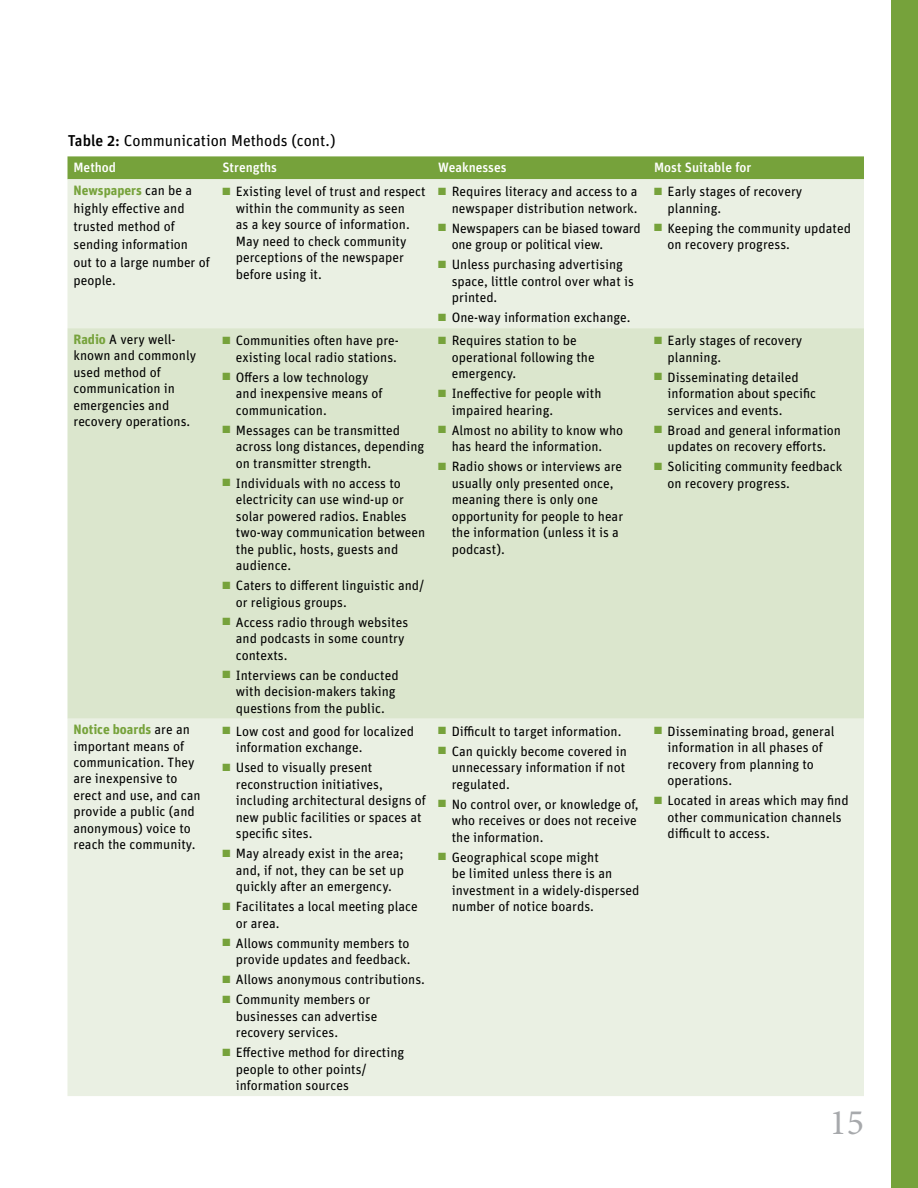
<style>
.page{position:relative;width:918px;height:1188px;background:#fff}
.page>*{position:absolute;margin:0;border:0;box-sizing:border-box;transform-origin:0 0}
.t1{font:36px "Minion Pro";color:#a7a9ac}
.t2{font:15.75px "Unit";color:#000}
.t3{font:13.5px/16.5px "Unit";color:#000}
.t4{font:500 13.5px "Unit";color:#fff}
.s1{font-weight:500}
.s2{font-weight:700;color:#76a23b}
.s3{color:#76a23b}
</style>
<div class="page">
<div style="left:891px;top:0;width:27px;height:1188px;background:#76a23b"></div>
<div style="left:68px;top:156px;width:796px;height:23px;background:#76a23b"></div>
<div style="left:68px;top:179px;width:796px;height:917px;background:#eaf0e3"></div>
<div style="left:68px;top:328px;width:796px;height:391px;background:#dbe6cd"></div>
<p class="t2" style="left:68px;top:131px;width:269px"><span class="s1">Table 2:</span> Communication Methods (cont.)</p>
<p class="t4" style="left:74px;top:159px;width:44px">Method</p>
<p class="t4" style="left:222px;top:159px;width:56px">Strengths</p>
<p class="t4" style="left:438px;top:159px;width:70px">Weaknesses</p>
<p class="t4" style="left:654px;top:159px;width:99px">Most Suitable for</p>
<p class="t3" style="left:74px;top:181px;width:138px;line-height:18px"><span class="s2">Newspapers</span> can be a highly effective and trusted method of sending information out to a large number of people.</p>
<p class="t3" style="left:236px;top:183px;width:191px;text-indent:-13px"><span class="s3">■</span> Existing level of trust and respect within the community as seen<br>as a key source of information.<br>May need to check community perceptions of the newspaper before using it.</p>
<p class="t3" style="left:438px;top:183px;width:201px;text-align:right"><span class="s3">■</span> Requires literacy and access to a newspaper distribution network.</p>
<p class="t3" style="left:668px;top:183px;width:136px;text-indent:-13px"><span class="s3">■</span> Early stages of recovery planning.</p>
<p class="t3" style="left:668px;top:219px;width:185px;text-indent:-13px"><span class="s3">■</span> Keeping the community updated on recovery progress.</p>
<p class="t3" style="left:452px;top:219px;width:191px;text-indent:-13px"><span class="s3">■</span> Newspapers can be biased toward one group or political view.</p>
<p class="t3" style="left:452px;top:256px;width:184px;text-indent:-13px"><span class="s3">■</span> Unless purchasing advertising space, little control over what is printed.</p>
<p class="t3" style="left:438px;top:309px;width:194px"><span class="s3">■</span> One-way information exchange.</p>
<p class="t3" style="left:74px;top:330px;width:124px"><span class="s2">Radio</span> A very well&shy;known and commonly used method of communication in emergencies and recovery operations.</p>
<p class="t3" style="left:222px;top:332px;width:178px;text-align:right"><span class="s3">■</span> Communities often have pre&shy;existing local radio stations.</p>
<p class="t3" style="left:236px;top:368px;width:148px;text-indent:-13px"><span class="s3">■</span> Offers a low technology and inexpensive means of communication.</p>
<p class="t3" style="left:236px;top:421px;width:190px;text-indent:-13px"><span class="s3">■</span> Messages can be transmitted across long distances, depending on transmitter strength.</p>
<p class="t3" style="left:236px;top:474px;width:191px;text-indent:-13px"><span class="s3">■</span> Individuals with no access to electricity can use wind-up or solar powered radios. Enables two-way communication between the public, hosts, guests and audience.</p>
<p class="t3" style="left:236px;top:577px;width:190px;text-indent:-13px"><span class="s3">■</span> Caters to different linguistic and/ or religious groups.</p>
<p class="t3" style="left:236px;top:613px;width:174px;text-indent:-13px"><span class="s3">■</span> Access radio through websites and podcasts in some country contexts.</p>
<p class="t3" style="left:236px;top:666px;width:164px;text-indent:-13px"><span class="s3">■</span> Interviews can be conducted with decision-makers taking questions from the public.</p>
<p class="t3" style="left:74px;top:721px;width:129px"><span class="s2">Notice boards</span> are an important means of communication. They are inexpensive to erect and use, and can provide a public (and anonymous) voice to reach the community.</p>
<p class="t3" style="left:236px;top:722px;width:180px;text-indent:-13px"><span class="s3">■</span> Low cost and good for localized information exchange.</p>
<p class="t3" style="left:236px;top:759px;width:192px;text-indent:-13px"><span class="s3">■</span> Used to visually present reconstruction initiatives, including architectural designs of new public facilities or spaces at specific sites.</p>
<p class="t3" style="left:236px;top:845px;width:170px;text-align:justify;text-indent:-13px"><span class="s3">■</span> May already exist in the area; and, if not, they can be set up quickly after an emergency.</p>
<p class="t3" style="left:236px;top:898px;width:184px;text-indent:-13px"><span class="s3">■</span> Facilitates a local meeting place or area.</p>
<p class="t3" style="left:222px;top:934px;width:190px;text-align:right"><span class="s3">■</span> Allows community members to provide updates and feedback.</p>
<p class="t3" style="left:222px;top:971px;width:204px"><span class="s3">■</span> Allows anonymous contributions.</p>
<p class="t3" style="left:236px;top:991px;width:143px;text-indent:-13px"><span class="s3">■</span> Community members or businesses can advertise recovery services.</p>
<p class="t3" style="left:236px;top:1044px;width:170px;text-indent:-13px"><span class="s3">■</span> Effective method for directing people to other points/ information sources</p>
<p class="t3" style="left:452px;top:332px;width:145px;text-indent:-13px"><span class="s3">■</span> Requires station to be operational following the emergency.</p>
<p class="t3" style="left:452px;top:385px;width:151px;text-indent:-13px"><span class="s3">■</span> Ineffective for people with impaired hearing.</p>
<p class="t3" style="left:438px;top:421px;width:186px;text-align:center"><span class="s3">■</span> Almost no ability to know who has heard the information.</p>
<p class="t3" style="left:452px;top:458px;width:173px;text-indent:-13px"><span class="s3">■</span> Radio shows or interviews are usually only presented once, meaning there is only one opportunity for people to hear the information (unless it is a podcast).</p>
<p class="t3" style="left:438px;top:722px;width:185px"><span class="s3">■</span> Difficult to target information.</p>
<p class="t3" style="left:452px;top:742px;width:177px;text-indent:-13px"><span class="s3">■</span> Can quickly become covered in unnecessary information if not regulated.</p>
<p class="t3" style="left:452px;top:795px;width:188px;text-indent:-13px"><span class="s3">■</span> No control over, or knowledge of, who receives or does not receive the information.</p>
<p class="t3" style="left:452px;top:848px;width:189px;text-indent:-13px"><span class="s3">■</span> Geographical scope might<br>be limited unless there is an investment in a widely-dispersed number of notice boards.</p>
<p class="t3" style="left:668px;top:332px;width:136px;text-indent:-13px"><span class="s3">■</span> Early stages of recovery planning.</p>
<p class="t3" style="left:668px;top:368px;width:150px;text-indent:-13px"><span class="s3">■</span> Disseminating detailed information about specific services and events.</p>
<p class="t3" style="left:654px;top:421px;width:188px;text-align:center"><span class="s3">■</span> Broad and general information updates on recovery efforts.</p>
<p class="t3" style="left:668px;top:458px;width:176px;text-indent:-13px"><span class="s3">■</span> Soliciting community feedback on recovery progress.</p>
<p class="t3" style="left:668px;top:722px;width:168px;text-indent:-13px"><span class="s3">■</span> Disseminating broad, general information in all phases of recovery from planning to operations.</p>
<p class="t3" style="left:668px;top:792px;width:183px;text-indent:-13px"><span class="s3">■</span> Located in areas which may find other communication channels difficult to access.</p>
<h1 class="t1" style="left:829px;top:1098px;width:36px">15</h1>
</div>
